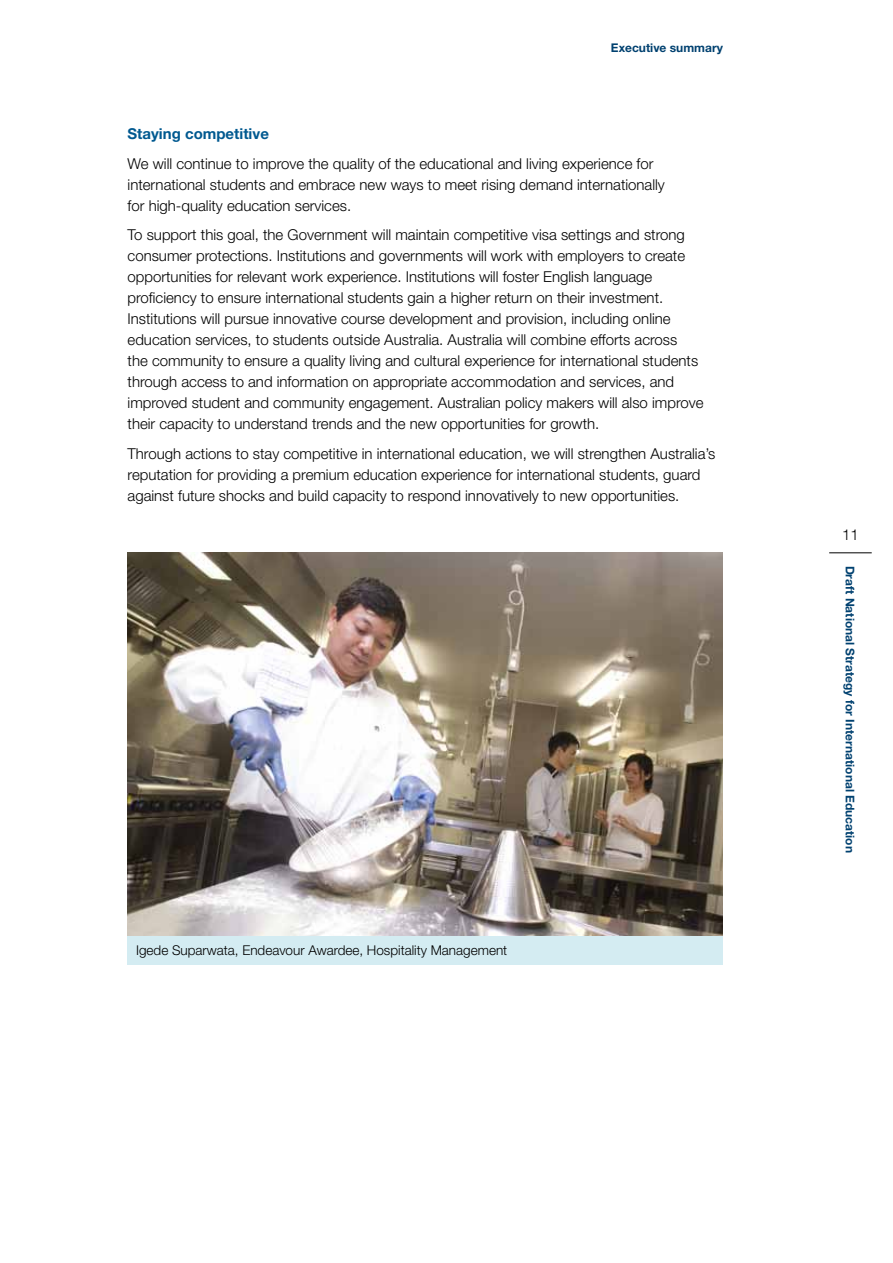
<style>
.page{position:relative;width:893px;height:1263px;background:#fff}
.page>*{position:absolute;margin:0;border:0;box-sizing:border-box;transform-origin:0 0}
.t1{font:300 15px/21px "Helvetica Neue LT Std";color:#000}
.t2{font:700 15px "Helvetica Neue";color:#005990}
.t3{font:300 15px "Helvetica Neue";color:#000}
.t4{font:300 13.5px "Helvetica Neue LT Std";color:#000}
.t5{font:700 12px "Helvetica Neue";color:#004170}
</style>
<div class="page">
<hr style="left:829px;top:553px;width:43px;height:1px;background:#000">
<div style="left:128px;top:935px;width:595px;height:30px;background:#d4ecf2"></div>
<img style="left:128px;top:553px;width:595px;height:382px">
<p class="t5" style="left:611px;top:40px;width:113px">Executive summary</p>
<p class="t2" style="left:128px;top:125px;width:143px">Staying competitive</p>
<p class="t1" style="left:128px;top:153px;width:539px">We will continue to improve the quality of the educational and living experience for international students and embrace new ways to meet rising demand internationally for high‑quality education services.</p>
<p class="t1" style="left:128px;top:224px;width:577px">To support this goal, the Government will maintain competitive visa settings and strong consumer protections. Institutions and governments will work with employers to create opportunities for relevant work experience. Institutions will foster English language proficiency to ensure international students gain a higher return on their investment.<br>Institutions will pursue innovative course development and provision, including online education services, to students outside Australia. Australia will combine efforts across<br>the community to ensure a quality living and cultural experience for international students through access to and information on appropriate accommodation and services, and improved student and community engagement. Australian policy makers will also improve their capacity to understand trends and the new opportunities for growth.</p>
<p class="t1" style="left:128px;top:443px;width:589px">Through actions to stay competitive in international education, we will strengthen Australia’s reputation for providing a premium education experience for international students, guard against future shocks and build capacity to respond innovatively to new opportunities.</p>
<p class="t4" style="left:136px;top:942px;width:373px">Igede Suparwata, Endeavour Awardee, Hospitality Management</p>
<p class="t3" style="left:842px;top:525px;width:18px">11</p>
<p class="t5" style="left:857px;top:566px;width:289px;rotate:90deg">Draft National Strategy for International Education</p>
</div>
